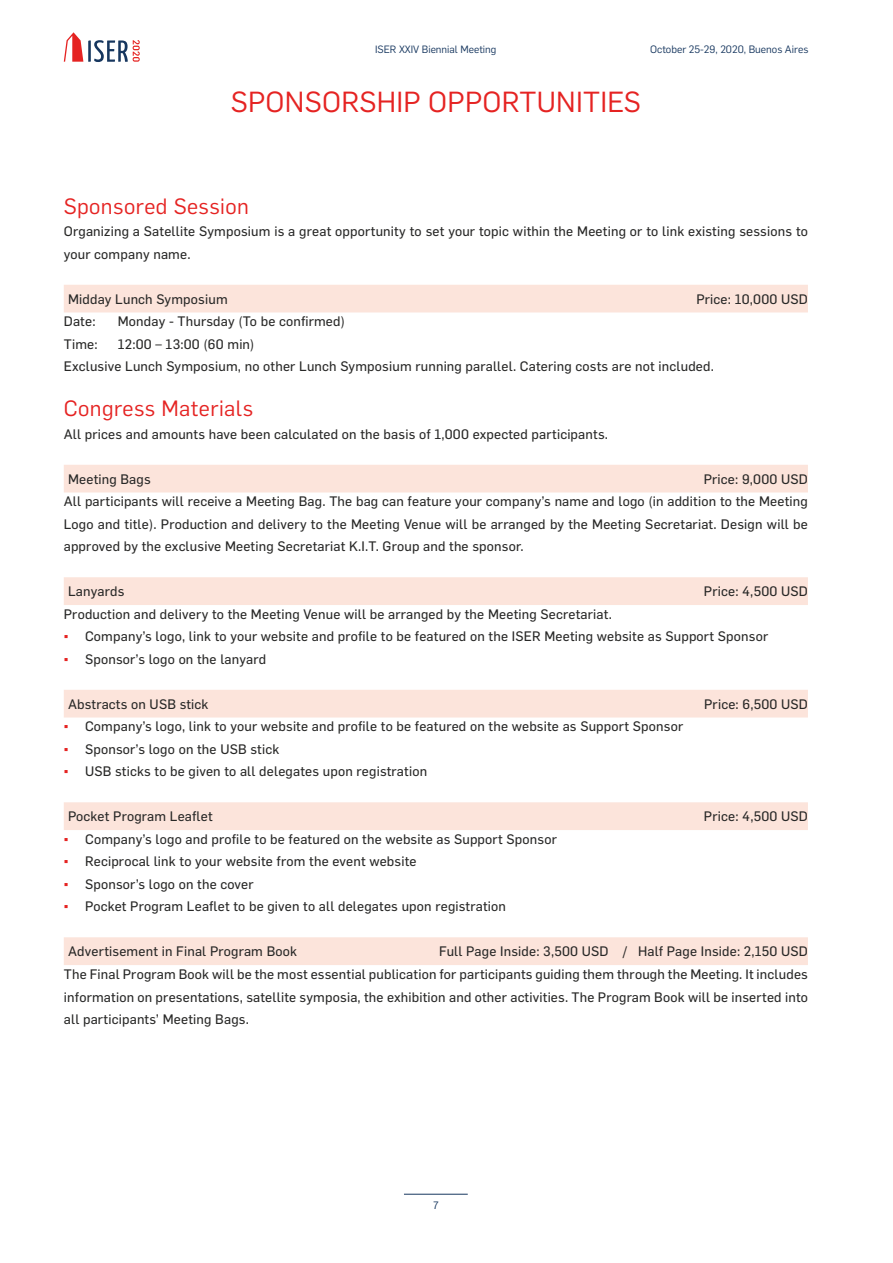
<style>
.page{position:relative;width:893px;height:1263px;background:#fff}
.page>*{position:absolute;margin:0;border:0;box-sizing:border-box;transform-origin:0 0}
.t1{font:28.5px "Flama";letter-spacing:.01em;color:#e52322}
.t2{font:21.75px "Flama";letter-spacing:.02em;color:#e52322}
.t3{font:13.5px/22.5px "Flama Basic";letter-spacing:.015em;color:#282827}
.t4{font:10.5px "Flama";color:#17375f}
.t5{font:10.35px "Flama";color:#17375f}
.s1{font-family:"Arial";color:#e52322}
</style>
<div class="page">
<hr style="left:404px;top:1194px;width:64px;height:1px;background:#17375f">
<svg style="left:64px;top:32px;width:76px;height:30px"></svg>
<div style="left:64px;top:285px;width:744px;height:27px;background:#fce4db"></div>
<div style="left:64px;top:465px;width:744px;height:27px;background:#fce4db"></div>
<div style="left:64px;top:577px;width:744px;height:28px;background:#fce4db"></div>
<div style="left:64px;top:690px;width:744px;height:27px;background:#fce4db"></div>
<div style="left:64px;top:802px;width:744px;height:28px;background:#fce4db"></div>
<div style="left:64px;top:937px;width:744px;height:28px;background:#fce4db"></div>
<p class="t5" style="left:375px;top:42px;width:123px">ISER XXIV Biennial Meeting</p>
<p class="t4" style="left:650px;top:42px;width:160px">October 25-29, 2020, Buenos Aires</p>
<h1 class="t1" style="left:231px;top:82px;width:411px">SPONSORSHIP OPPORTUNITIES</h1>
<h2 class="t2" style="left:64px;top:191px;width:187px">Sponsored Session</h2>
<p class="t3" style="left:64px;top:219px;width:746px">Organizing a Satellite Symposium is a great opportunity to set your topic within the Meeting or to link existing sessions to your company name.</p>
<p class="t3" style="left:68px;top:287px;width:161px">Midday Lunch Symposium</p>
<p class="t3" style="left:696px;top:287px;width:113px">Price: 10,000 USD</p>
<p class="t3" style="left:64px;top:309px;width:33px">Date:</p>
<p class="t3" style="left:118px;top:309px;width:229px">Monday - Thursday (To be confirmed)</p>
<p class="t3" style="left:64px;top:332px;width:35px">Time:</p>
<p class="t3" style="left:64px;top:332px;width:652px;text-indent:54px">12:00 – 13:00 (60 min)<br>Exclusive Lunch Symposium, no other Lunch Symposium running parallel. Catering costs are not included.</p>
<h2 class="t2" style="left:64px;top:394px;width:191px">Congress Materials</h2>
<p class="t3" style="left:64px;top:422px;width:546px">All prices and amounts have been calculated on the basis of 1,000 expected participants.</p>
<p class="t3" style="left:68px;top:467px;width:84px">Meeting Bags</p>
<p class="t3" style="left:64px;top:467px;width:746px;text-align:justify;text-indent:640px">Price: 9,000 USD All participants will receive a Meeting Bag. The bag can feature your company’s name and logo (in addition to the Meeting Logo and title). Production and delivery to the Meeting Venue will be arranged by the Meeting Secretariat. Design will be approved by the exclusive Meeting Secretariat K.I.T. Group and the sponsor.</p>
<p class="t3" style="left:68px;top:579px;width:58px">Lanyards</p>
<p class="t3" style="left:704px;top:579px;width:105px">Price: 4,500 USD</p>
<p class="t3" style="left:64px;top:602px;width:550px">Production and delivery to the Meeting Venue will be arranged by the Meeting Secretariat.</p>
<p class="t3" style="left:64px;top:624px;width:706px"><span class="s1">▪</span> Company’s logo, link to your website and profile to be featured on the ISER Meeting website as Support Sponsor</p>
<p class="t3" style="left:64px;top:647px;width:204px"><span class="s1">▪</span> Sponsor’s logo on the lanyard</p>
<p class="t3" style="left:68px;top:692px;width:142px">Abstracts on USB stick</p>
<p class="t3" style="left:704px;top:692px;width:105px">Price: 6,500 USD</p>
<p class="t3" style="left:64px;top:714px;width:621px"><span class="s1">▪</span> Company’s logo, link to your website and profile to be featured on the website as Support Sponsor</p>
<p class="t3" style="left:64px;top:737px;width:217px"><span class="s1">▪</span> Sponsor’s logo on the USB stick</p>
<p class="t3" style="left:64px;top:759px;width:365px"><span class="s1">▪</span> USB sticks to be given to all delegates upon registration</p>
<p class="t3" style="left:68px;top:804px;width:146px">Pocket Program Leaflet</p>
<p class="t3" style="left:704px;top:804px;width:105px">Price: 4,500 USD</p>
<p class="t3" style="left:64px;top:827px;width:495px"><span class="s1">▪</span> Company’s logo and profile to be featured on the website as Support Sponsor</p>
<p class="t3" style="left:64px;top:849px;width:354px"><span class="s1">▪</span> Reciprocal link to your website from the event website</p>
<p class="t3" style="left:64px;top:872px;width:191px"><span class="s1">▪</span> Sponsor’s logo on the cover</p>
<p class="t3" style="left:64px;top:894px;width:444px"><span class="s1">▪</span> Pocket Program Leaflet to be given to all delegates upon registration</p>
<p class="t3" style="left:68px;top:939px;width:230px">Advertisement in Final Program Book</p>
<p class="t3" style="left:64px;top:939px;width:746px;text-align:justify;text-indent:375px">Full Page Inside: 3,500 USD / Half Page Inside: 2,150 USD The Final Program Book will be the most essential publication for participants guiding them through the Meeting. It includes information on presentations, satellite symposia, the exhibition and other activities. The Program Book will be inserted into all participants’ Meeting Bags.</p>
<p class="t4" style="left:433px;top:1198px;width:7px">7</p>
</div>
